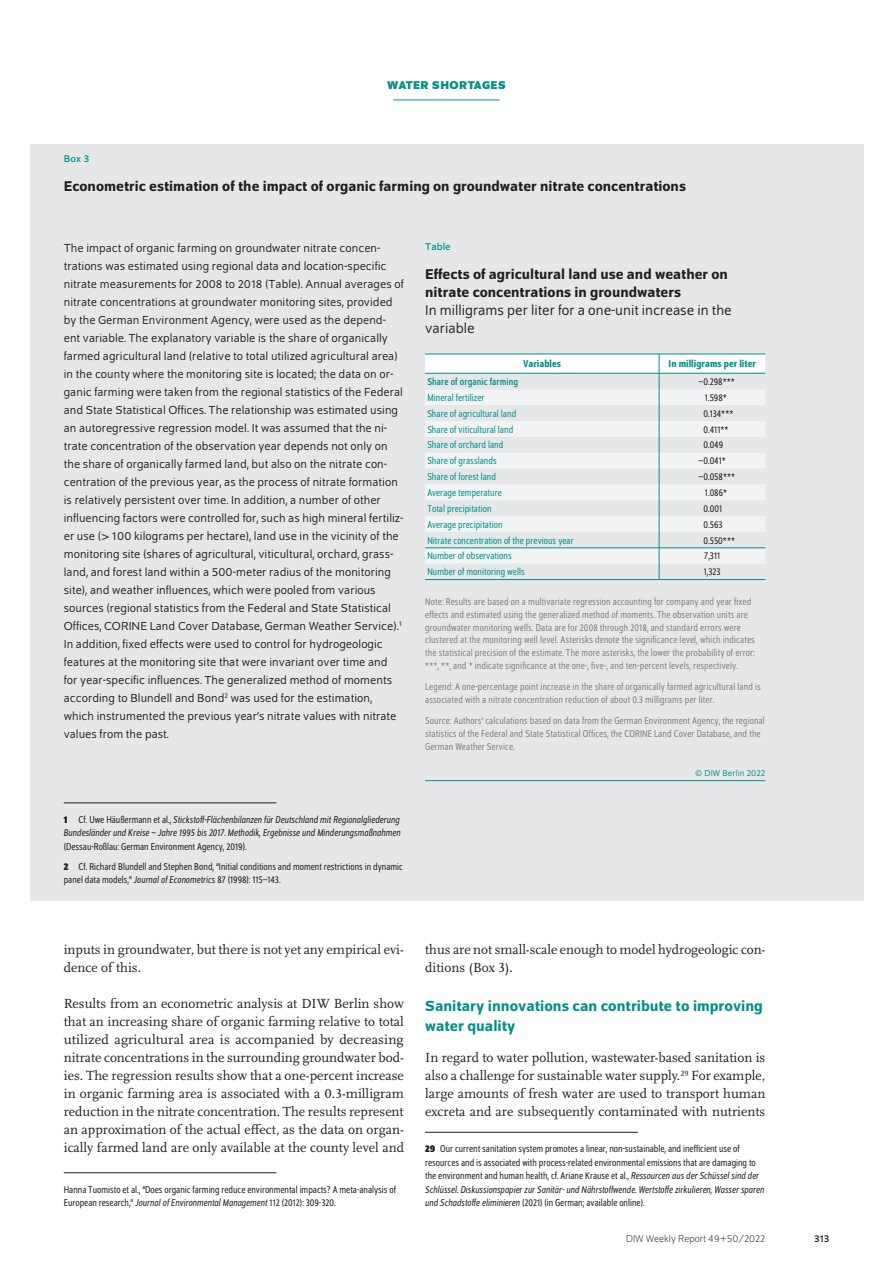
<style>
.page{position:relative;width:893px;height:1263px;background:#fff}
.page>*{position:absolute;margin:0;border:0;box-sizing:border-box;transform-origin:0 0}
.t1{font:500 15.75px/19.5px "Schumpeter";color:#009188}
.t2{font:500 15px/18px "Schumpeter";color:#231f20}
.t3{font:15px/18px "Schumpeter Blond";color:#231f20}
.t4{font:13.8px/18px "Scala Pro";color:#231f20}
.t5{font:12.3px/18px "Schumpeter Blond";letter-spacing:.005em;color:#231f20}
.t6{font:700 12px "Schumpeter";color:#009188}
.t7{font:semi-condensed 10.5px/12.8px "Schumpeter Blond";letter-spacing:.01em;color:#808285}
.t8{font:semi-condensed 10.5px/13.5px "Schumpeter Blond";color:#231f20}
.t9{font:semi-condensed 10.5px "Schumpeter Blond";letter-spacing:.005em;color:#009188}
.t10{font:italic semi-condensed 10.5px/13.5px "Schumpeter Blond";color:#231f20}
.t11{font:500 semi-condensed 10.5px "Schumpeter";letter-spacing:.005em;color:#009188}
.t12{font:300 10.5px "Schumpeter";color:#231f20}
.t13{font:semi-condensed 10.5px "Schumpeter";letter-spacing:.005em;color:#009188}
.t14{font:10.5px "Schumpeter";letter-spacing:.01em;color:#009188}
.t15{font:10.5px "Schumpeter";color:#231f20}
.t16{font:9px "Schumpeter Blond";letter-spacing:.01em;color:#009188}
.s1{font-family:"Schumpeter";font-weight:700;font-style:normal}
.s2{font-style:normal}
.s3{font-family:"Schumpeter";font-weight:700}
.s4{font-style:italic}
</style>
<div class="page">
<hr style="left:393px;top:100px;width:107px;height:1px;background:#009188">
<hr style="left:64px;top:1172px;width:212px;height:1px;background:#231f20">
<hr style="left:425px;top:1132px;width:213px;height:1px;background:#231f20">
<div style="left:30px;top:144px;width:833px;height:756px;background:#e6e7e9"></div>
<hr style="left:64px;top:802px;width:212px;height:1px;background:#231f20">
<svg style="left:425px;top:354px;width:340px;height:225px"></svg>
<hr style="left:425px;top:579px;width:234px;height:1px;background:#009188">
<hr style="left:659px;top:579px;width:106px;height:1px;background:#009188">
<hr style="left:425px;top:548px;width:234px;height:1px;background:#009188">
<hr style="left:659px;top:548px;width:106px;height:1px;background:#009188">
<hr style="left:425px;top:780px;width:340px;height:1px;background:#009188">
<p class="t6" style="left:387px;top:79px;width:10px">WATER</p>
<p class="t6" style="left:432px;top:79px;width:10px">SHORTAGES</p>
<p class="t14" style="left:64px;top:153px;width:27px">Box 3</p>
<p class="t2" style="left:64px;top:177px;width:624px">Econometric estimation of the impact of organic farming on groundwater nitrate concentrations</p>
<p class="t5" style="left:64px;top:239px;width:342px">The impact of organic farming on groundwater nitrate concen&shy;trations was estimated using regional data and location-specific nitrate measurements for 2008 to 2018 (Table). Annual averages of nitrate concentrations at groundwater monitoring sites, provided by the German Environment Agency, were used as the depend&shy;ent variable. The explanatory variable is the share of organically farmed agricultural land (relative to total utilized agricultural area) in the county where the monitoring site is located; the data on or&shy;ganic farming were taken from the regional statistics of the Federal and State Statistical Offices. The relationship was estimated using an autoregressive regression model. It was assumed that the ni&shy;trate concentration of the observation year depends not only on the share of organically farmed land, but also on the nitrate con&shy;centration of the previous year, as the process of nitrate formation is relatively persistent over time. In addition, a number of other influencing factors were controlled for, such as high mineral fertiliz&shy;er use (&gt; 100 kilograms per hectare), land use in the vicinity of the monitoring site (shares of agricultural, viticultural, orchard, grass&shy;land, and forest land within a 500-meter radius of the monitoring site), and weather influences, which were pooled from various sources (regional statistics from the Federal and State Statistical Offices, CORINE Land Cover Database, German Weather Service).<sup>1<br></sup>In addition, fixed effects were used to control for hydrogeologic features at the monitoring site that were invariant over time and for year-specific influences. The generalized method of moments according to Blundell and Bond<sup>2</sup> was used for the estimation, which instrumented the previous year’s nitrate values with nitrate values from the past.</p>
<p class="t10" style="left:64px;top:813px;width:339px"><span class="s1">1</span> <span class="s2">Cf. Uwe Häußermann et al.,</span> Stickstoff-Flächenbilanzen für Deutschland mit Regionalgliederung<br>Bundesländer und Kreise – Jahre 1995 bis 2017. Methodik, Ergebnisse und Minderungsmaßnahmen</p>
<p class="t8" style="left:64px;top:837px;width:341px;line-height:20px">(Dessau-Roßlau: German Environment Agency, 2019).<br><span class="s3">2</span> Cf. Richard Blundell and Stephen Bond, “Initial conditions and moment restrictions in dynamic</p>
<p class="t8" style="left:64px;top:873px;width:218px">panel data models,” <span class="s4">Journal of Econometrics</span> 87 (1998): 115–143.</p>
<p class="t14" style="left:425px;top:241px;width:27px">Table</p>
<p class="t2" style="left:425px;top:265px;width:304px">Effects of agricultural land use and weather on nitrate concentrations in groundwaters</p>
<p class="t3" style="left:425px;top:301px;width:308px">In milligrams per liter for a one-unit increase in the variable</p>
<p class="t11" style="left:523px;top:358px;width:39px">Variables</p>
<p class="t11" style="left:669px;top:358px;width:89px">In milligrams per liter</p>
<p class="t13" style="left:427px;top:376px;width:92px">Share of organic farming</p>
<p class="t8" style="left:698px;top:375px;width:38px">−0.298***</p>
<p class="t9" style="left:427px;top:392px;width:59px">Mineral fertilizer</p>
<p class="t8" style="left:705px;top:391px;width:23px">1.598*</p>
<p class="t9" style="left:427px;top:408px;width:90px">Share of agricultural land</p>
<p class="t8" style="left:703px;top:407px;width:32px">0.134***</p>
<p class="t9" style="left:427px;top:424px;width:87px">Share of viticultural land</p>
<p class="t8" style="left:703px;top:423px;width:27px">0.411**</p>
<p class="t9" style="left:427px;top:440px;width:78px">Share of orchard land</p>
<p class="t8" style="left:703px;top:439px;width:21px">0.049</p>
<p class="t9" style="left:427px;top:456px;width:71px">Share of grasslands</p>
<p class="t8" style="left:698px;top:454px;width:29px">−0.041*</p>
<p class="t9" style="left:427px;top:472px;width:70px">Share of forest land</p>
<p class="t8" style="left:698px;top:470px;width:39px">−0.058***</p>
<p class="t9" style="left:427px;top:488px;width:76px">Average temperature</p>
<p class="t8" style="left:705px;top:486px;width:24px">1.086*</p>
<p class="t9" style="left:427px;top:503px;width:66px">Total precipitation</p>
<p class="t8" style="left:703px;top:502px;width:20px">0.001</p>
<p class="t9" style="left:427px;top:519px;width:77px">Average precipitation</p>
<p class="t8" style="left:703px;top:518px;width:21px">0.563</p>
<p class="t9" style="left:427px;top:535px;width:148px">Nitrate concentration of the previous year</p>
<p class="t8" style="left:703px;top:534px;width:33px">0.550***</p>
<p class="t9" style="left:427px;top:551px;width:86px">Number of observations</p>
<p class="t8" style="left:704px;top:550px;width:18px">7,311</p>
<p class="t9" style="left:427px;top:567px;width:99px">Number of monitoring wells</p>
<p class="t8" style="left:704px;top:565px;width:18px">1,323</p>
<p class="t7" style="left:425px;top:596px;width:331px">Note: Results are based on a multivariate regression accounting for company and year fixed effects and estimated using the generalized method of moments. The observation units are groundwater monitoring wells. Data are for 2008 through 2018, and standard errors were clustered at the monitoring well level. Asterisks denote the significance level, which indicates the statistical precision of the estimate. The more asterisks, the lower the probability of error: ***, **, and * indicate significance at the one-, five-, and ten-percent levels, respectively.</p>
<p class="t7" style="left:425px;top:681px;width:337px">Legend: A one-percentage point increase in the share of organically farmed agricultural land is associated with a nitrate concentration reduction of about 0.3 milligrams per liter.</p>
<p class="t7" style="left:425px;top:715px;width:341px">Source: Authors’ calculations based on data from the German Environment Agency, the regional statistics of the Federal and State Statistical Offices, the CORINE Land Cover Database, and the<br>German Weather Service.</p>
<p class="t16" style="left:695px;top:769px;width:72px">© DIW Berlin 2022</p>
<p class="t4" style="left:64px;top:940px;width:342px">inputs in groundwater, but there is not yet any empirical evi&shy;dence of this.</p>
<p class="t4" style="left:64px;top:994px;width:342px;text-align:justify">Results from an econometric analysis at DIW Berlin show that an increasing share of organic farming relative to total utilized agricultural area is accompanied by decreasing nitrate concentrations in the surrounding groundwater bod&shy;ies. The regression results show that a one-percent increase in organic farming area is associated with a 0.3-milligram reduction in the nitrate concentration. The results represent an approximation of the actual effect, as the data on organ&shy;ically farmed land are only available at the county level and</p>
<p class="t8" style="left:64px;top:1183px;width:334px">Hanna Tuomisto et al., “Does organic farming reduce environmental impacts? A meta-analysis of<br>European research,” <span class="s4">Journal of Environmental Management</span> 112 (2012): 309-320.</p>
<p class="t4" style="left:425px;top:940px;width:342px">thus are not small-scale enough to model hydrogeologic con&shy;ditions (Box 3).</p>
<p class="t1" style="left:425px;top:996px;width:339px">Sanitary innovations can contribute to improving water quality</p>
<p class="t4" style="left:425px;top:1048px;width:342px;text-align:justify">In regard to water pollution, wastewater-based sanitation is also a challenge for sustainable water supply.<sup>29</sup> For example, large amounts of fresh water are used to transport human excreta and are subsequently contaminated with nutrients</p>
<p class="t8" style="left:425px;top:1142px;width:341px"><span class="s3">29</span> Our current sanitation system promotes a linear, non-sustainable, and inefficient use of resources and is associated with process-related environmental emissions that are damaging to the environment and human health, cf. Ariane Krause et al., <span class="s4">Ressourcen aus der Schüssel sind der Schlüssel. Diskussionspapier zur Sanitär- und Nährstoffwende. Wertstoffe zirkulieren, Wasser sparen und Schadstoffe eliminieren</span> (2021) (in German; available online).</p>
<p class="t12" style="left:626px;top:1234px;width:141px">DIW Weekly Report 49+50/2022</p>
<p class="t15" style="left:814px;top:1233px;width:17px">313</p>
</div>
